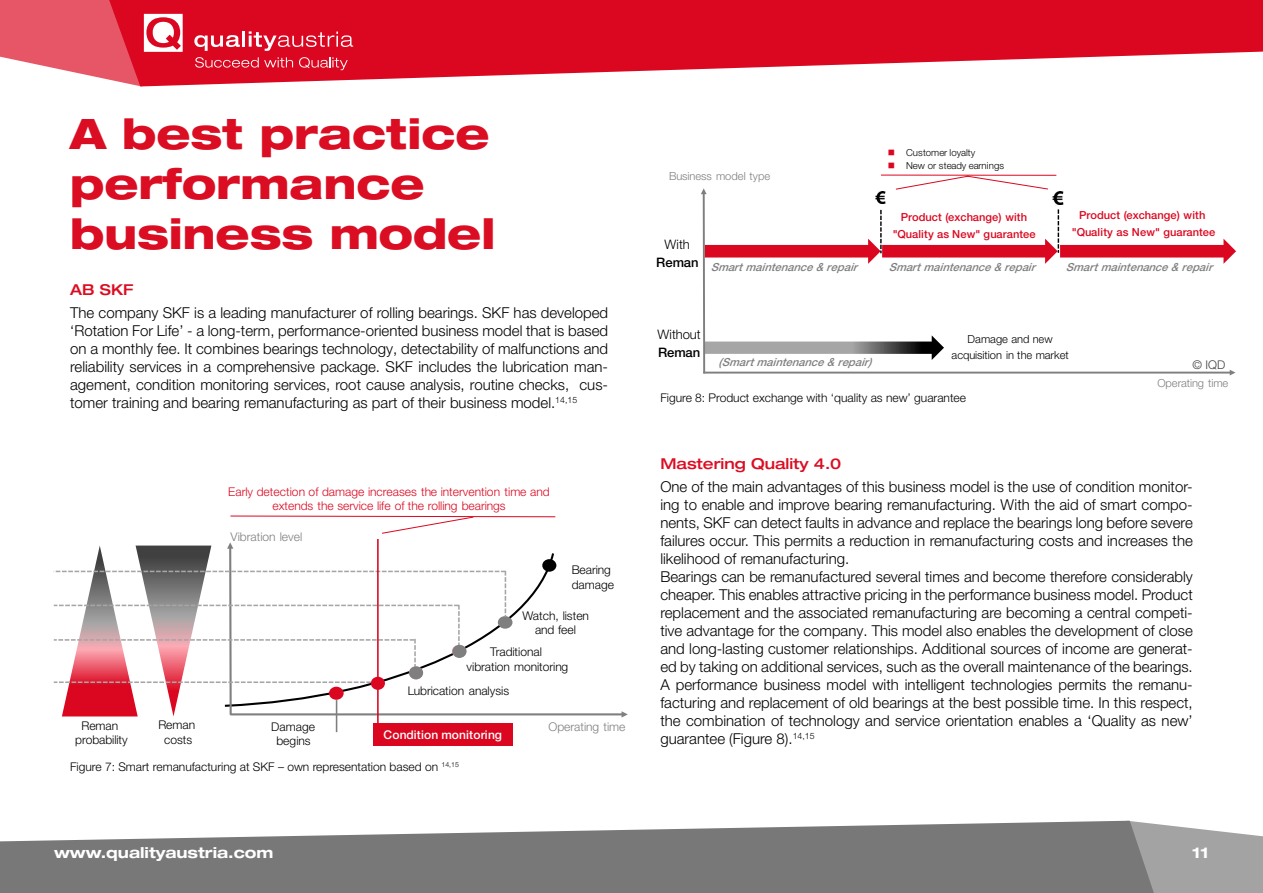
<style>
.page{position:relative;width:1263px;height:893px;background:#fff}
.page>*{position:absolute;margin:0;border:0;box-sizing:border-box;transform-origin:0 0}
.t1{font:800 expanded 42px/50.4px "Helvetica Neue LT Pro";color:#db0d22}
.t2{font:300 15px/18px "Helvetica Neue LT Pro";color:#000;text-align:justify}
.t3{font:700 expanded 15px "Helvetica Neue LT Pro";color:#fff}
.t4{font:500 expanded 15px "Helvetica Neue LT Pro";color:#db0d22}
.t5{font:300 13.05px "Helvetica Neue LT Std";color:#000}
.t6{font:500 13.05px "Helvetica Neue LT Pro";color:#000}
.t7{font:300 12px/14.7px "Helvetica Neue LT Std";color:#000;text-align:center}
.t8{font:300 12px/14.7px "Helvetica Neue LT Std";color:#db0720;text-align:center}
.t9{font:300 12px "Helvetica Neue LT Std";color:#7f7f7f}
.t10{font:500 12px "Helvetica Neue LT Pro";letter-spacing:.015em;color:#fff}
.t11{font:300 12px "Helvetica Neue LT Pro";color:#000}
.t12{font:italic 500 11.1px "Helvetica Neue LT Pro";color:#7f7f7f}
.t13{font:500 11.1px/16.5px "Helvetica Neue LT Pro";letter-spacing:.01em;color:#db0720;text-align:center}
.t14{font:300 11.1px/16.5px "Helvetica Neue LT Std";letter-spacing:.005em;color:#000;text-align:center}
.t15{font:300 11.1px "Helvetica Neue LT Std";letter-spacing:-.005em;color:#7f7f7f}
.t16{font:300 9.6px/13.5px "Helvetica Neue LT Std";letter-spacing:-.005em;color:#000}
</style>
<div class="page">
<svg style="left:183px;top:0;width:1080px;height:86px;fill:#db0720"></svg>
<svg style="left:0;top:821px;width:1127px;height:72px;background:#8a8a8a"></svg>
<svg style="left:1127px;top:821px;width:136px;height:72px;background:#a7a7a7"></svg>
<svg style="left:194px;top:35px;width:46px;height:16px"></svg>
<hr style="left:242px;top:31px;width:3px;height:16px;background:#fff">
<svg style="left:249px;top:31px;width:104px;height:20px;background:#e23c50"></svg>
<svg style="left:0;top:0;width:183px;height:87px"></svg>
<svg style="left:195px;top:57px;width:98px;height:11px"></svg>
<svg style="left:299px;top:57px;width:49px;height:13px"></svg>
<svg style="left:506px;top:553px;width:50px;height:75px"></svg>
<hr style="left:230px;top:713px;width:393px;height:2px;background:#7f7f7f">
<svg style="left:621px;top:711px;width:7px;height:6px"></svg>
<div style="left:373px;top:723px;width:139px;height:22px;background:#db0720"></div>
<div style="left:542px;top:559px;width:14px;height:13px;background:#000;border-radius:50%"></div>
<div style="left:498px;top:616px;width:14px;height:13px;background:#7f7f7f;border-radius:50%"></div>
<hr style="left:336px;top:700px;width:1px;height:32px;background:#7f7f7f">
<svg style="left:54px;top:542px;width:452px;height:174px"></svg>
<div style="left:371px;top:677px;width:14px;height:13px;background:#db0720;border-radius:50%"></div>
<div style="left:409px;top:666px;width:14px;height:13px;background:#7f7f7f;border-radius:50%"></div>
<div style="left:452px;top:645px;width:14px;height:13px;background:#7f7f7f;border-radius:50%"></div>
<hr style="left:377px;top:539px;width:2px;height:193px;background:#db0720">
<svg style="left:230px;top:515px;width:326px;height:19px"></svg>
<svg style="left:701px;top:175px;width:535px;height:200px"></svg>
<h1 class="t1" style="left:70px;top:107px;width:427px">A best practice performance business model</h1>
<p class="t4" style="left:70px;top:280px;width:65px">AB SKF</p>
<p class="t2" style="left:70px;top:303px;width:539px">The company SKF is a leading manufacturer of rolling bearings. SKF has developed ‘Rotation For Life’ - a long-term, performance-oriented business model that is based on a monthly fee. It combines bearings technology, detectability of malfunctions and reliability services in a comprehensive package. SKF includes the lubrication man&shy;agement, condition monitoring services, root cause analysis, routine checks, cus&shy;tomer training and bearing remanufacturing as part of their business model.<sup>14,15</sup></p>
<p class="t8" style="left:228px;top:484px;width:323px">Early detection of damage increases the intervention time and extends the service life of the rolling bearings</p>
<p class="t7" style="left:75px;top:718px;width:54px">Reman probability</p>
<p class="t9" style="left:231px;top:529px;width:73px">Vibration level</p>
<p class="t7" style="left:572px;top:562px;width:44px;text-align:left">Bearing damage</p>
<p class="t7" style="left:522px;top:608px;width:68px">Watch, listen and feel</p>
<p class="t7" style="left:466px;top:644px;width:103px">Traditional<br>vibration monitoring</p>
<p class="t7" style="left:408px;top:683px;width:103px">Lubrication analysis</p>
<p class="t7" style="left:158px;top:717px;width:38px">Reman costs</p>
<p class="t9" style="left:548px;top:719px;width:78px">Operating time</p>
<p class="t7" style="left:271px;top:719px;width:45px">Damage begins</p>
<p class="t10" style="left:383px;top:727px;width:120px">Condition monitoring</p>
<p class="t7" style="left:70px;top:759px;width:390px">Figure 7: Smart remanufacturing at SKF – own representation based on <sup>14,15</sup></p>
<p class="t15" style="left:669px;top:170px;width:103px">Business model type</p>
<p class="t5" style="left:664px;top:236px;width:27px">With</p>
<p class="t6" style="left:656px;top:255px;width:44px">Reman</p>
<p class="t12" style="left:711px;top:261px;width:152px">Smartmaintenance&amp;repair</p>
<p class="t16" style="left:906px;top:145px;width:99px">Customer loyalty<br>New or steady earnings</p>
<p class="t13" style="left:893px;top:209px;width:144px">Product (exchange) with "Quality as New" guarantee</p>
<p class="t13" style="left:1072px;top:207px;width:145px">Product (exchange) with "Quality as New" guarantee</p>
<p class="t12" style="left:889px;top:260px;width:152px">Smartmaintenance&amp;repair</p>
<p class="t12" style="left:1066px;top:261px;width:152px">Smartmaintenance&amp;repair</p>
<p class="t5" style="left:657px;top:326px;width:45px">Without</p>
<p class="t6" style="left:658px;top:344px;width:44px">Reman</p>
<p class="t12" style="left:718px;top:355px;width:155px">(Smartmaintenance&amp;repair)</p>
<p class="t14" style="left:951px;top:330px;width:119px">Damage and new acquisition in the market</p>
<p class="t11" style="left:1192px;top:357px;width:34px">© IQD</p>
<p class="t15" style="left:1157px;top:377px;width:73px">Operating time</p>
<p class="t7" style="left:660px;top:390px;width:307px">Figure 8: Product exchange with ‘quality as new’ guarantee</p>
<p class="t4" style="left:660px;top:455px;width:183px">Mastering Quality 4.0</p>
<p class="t2" style="left:660px;top:477px;width:534px;text-align:left">One of the main advantages of this business model is the use of condition monitor&shy;ing to enable and improve bearing remanufacturing. With the aid of smart compo&shy;nents, SKF can detect faults in advance and replace the bearings long before severe failures occur. This permits a reduction in remanufacturing costs and increases the likelihood of remanufacturing.<br>Bearings can be remanufactured several times and become therefore considerably cheaper. This enables attractive pricing in the performance business model. Product replacement and the associated remanufacturing are becoming a central competi&shy;tive advantage for the company. This model also enables the development of close and long-lasting customer relationships. Additional sources of income are generat&shy;ed by taking on additional services, such as the overall maintenance of the bearings.<br>A performance business model with intelligent technologies permits the remanu&shy;facturing and replacement of old bearings at the best possible time. In this respect, the combination of technology and service orientation enables a ‘Quality as new’ guarantee (Figure 8).<sup>14,15</sup></p>
<p class="t3" style="left:54px;top:843px;width:221px">www.qualityaustria.com</p>
<p class="t3" style="left:1192px;top:843px;width:18px">11</p>
</div>
